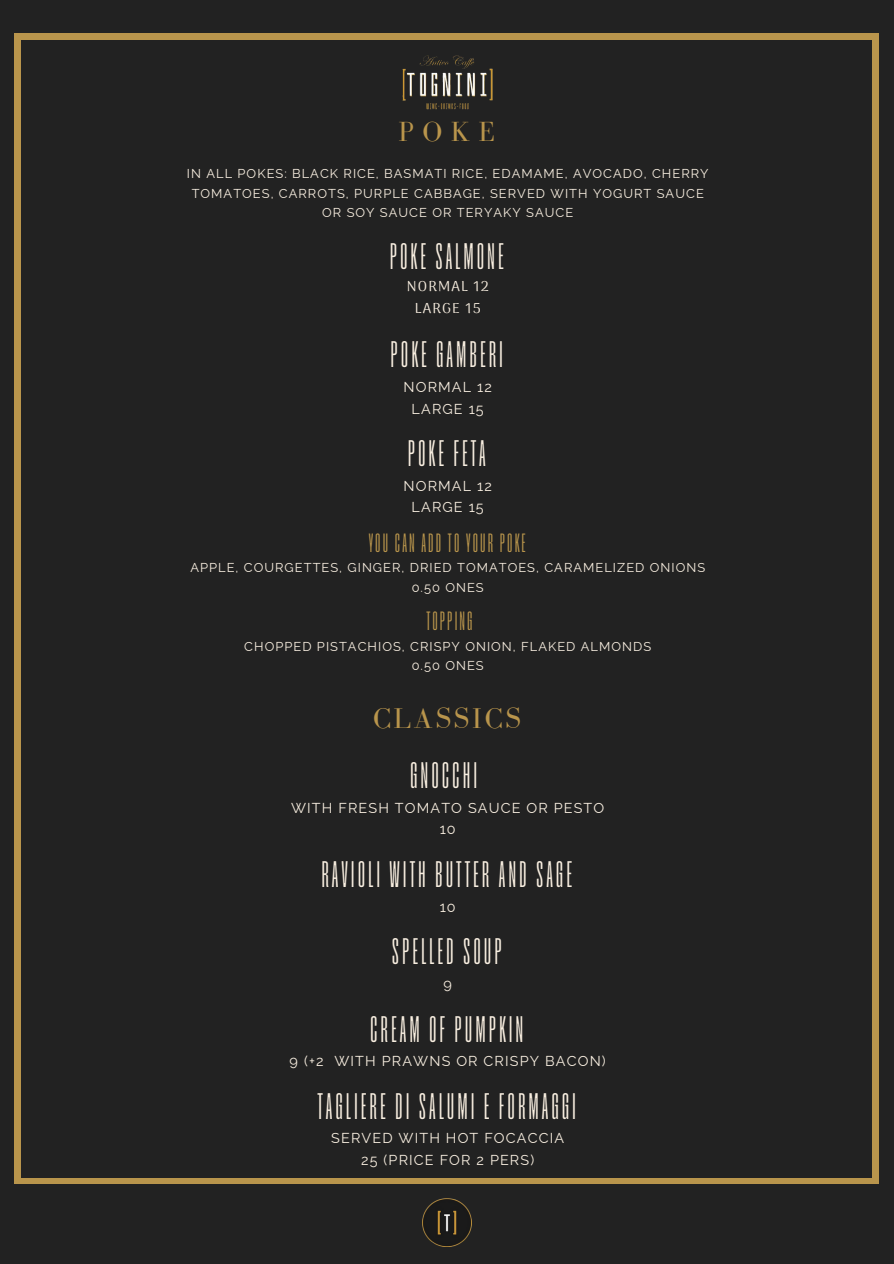
<style>
.page{position:relative;width:894px;height:1264px;background:#fff}
.page>*{position:absolute;margin:0;border:0;box-sizing:border-box;transform-origin:0 0}
.t1{font:36.9px "Segment A Key";letter-spacing:.08em;color:#f8eee0}
.t2{font:29.4px "Bodoni FLF";letter-spacing:.08em;color:#b9954c}
.t3{font:28.5px "Bodoni FLF";color:#b9954c}
.t4{font:26.4px "Segment A Key";letter-spacing:.08em;color:#b9954c}
.t5{font:14.4px/21.5px "Raleway";letter-spacing:.08em;color:#f8eee0;text-align:center}
.t6{font:14.4px "Arima Madurai";letter-spacing:.08em;color:#f8eee0}
.t7{font:12.9px/19.4px "Raleway";letter-spacing:.08em;color:#f8eee0;text-align:center}
</style>
<div class="page">
<div style="left:0;top:0;width:893px;height:1263px;background:#222"></div>
<div style="left:15px;top:33px;width:864px;height:1150px;background:#b9954c"></div>
<div style="left:21px;top:40px;width:850px;height:1137px;background:#222"></div>
<img style="left:402px;top:55px;width:91px;height:55px">
<img style="left:422px;top:1198px;width:49px;height:48px">
<h2 class="t3" style="left:398px;top:116px;width:98px">POKE</h2>
<p class="t7" style="left:187px;top:164px;width:523px">IN ALL POKES: BLACK RICE, BASMATI RICE, EDAMAME, AVOCADO, CHERRY<br>TOMATOES, CARROTS, PURPLE CABBAGE, SERVED WITH YOGURT SAUCE<br>OR SOY SAUCE OR TERYAKY SAUCE</p>
<p class="t1" style="left:390px;top:234px;width:115px">POKE SALMONE</p>
<p class="t6" style="left:407px;top:278px;width:83px">NORMAL 12</p>
<p class="t6" style="left:414px;top:299px;width:68px">LARGE 15</p>
<p class="t1" style="left:390px;top:333px;width:114px">POKE GAMBERI</p>
<p class="t5" style="left:403px;top:376px;width:90px">NORMAL 12</p>
<p class="t5" style="left:411px;top:398px;width:74px">LARGE 15</p>
<p class="t1" style="left:408px;top:432px;width:79px">POKE FETA</p>
<p class="t5" style="left:403px;top:475px;width:90px">NORMAL 12</p>
<p class="t5" style="left:411px;top:496px;width:74px">LARGE 15</p>
<p class="t4" style="left:368px;top:527px;width:158px">YOU CAN ADD TO YOUR POKE</p>
<p class="t7" style="left:190px;top:558px;width:516px">APPLE, COURGETTES, GINGER, DRIED TOMATOES, CARAMELIZED ONIONS</p>
<p class="t7" style="left:411px;top:577px;width:73px">0.50 ONES</p>
<p class="t4" style="left:426px;top:606px;width:48px">TOPPING</p>
<p class="t7" style="left:244px;top:636px;width:408px">CHOPPED PISTACHIOS, CRISPY ONION, FLAKED ALMONDS</p>
<p class="t7" style="left:411px;top:656px;width:73px">0.50 ONES</p>
<p class="t2" style="left:373px;top:702px;width:149px">CLASSICS</p>
<p class="t1" style="left:410px;top:753px;width:69px">GNOCCHI</p>
<p class="t5" style="left:291px;top:797px;width:314px">WITH FRESH TOMATO SAUCE OR PESTO<br>10</p>
<p class="t1" style="left:321px;top:852px;width:252px">RAVIOLI WITH BUTTER AND SAGE</p>
<p class="t5" style="left:439px;top:895px;width:18px">10</p>
<p class="t1" style="left:392px;top:929px;width:111px">SPELLED SOUP</p>
<p class="t5" style="left:443px;top:973px;width:10px">9</p>
<p class="t1" style="left:370px;top:1007px;width:155px">CREAM OF PUMPKIN</p>
<p class="t5" style="left:289px;top:1050px;width:317px">9 (+2 WITH PRAWNS OR CRISPY BACON)</p>
<p class="t1" style="left:317px;top:1084px;width:260px">TAGLIERE DI SALUMI E FORMAGGI</p>
<p class="t5" style="left:331px;top:1127px;width:234px">SERVED WITH HOT FOCACCIA<br>25 (PRICE FOR 2 PERS)</p>
</div>
